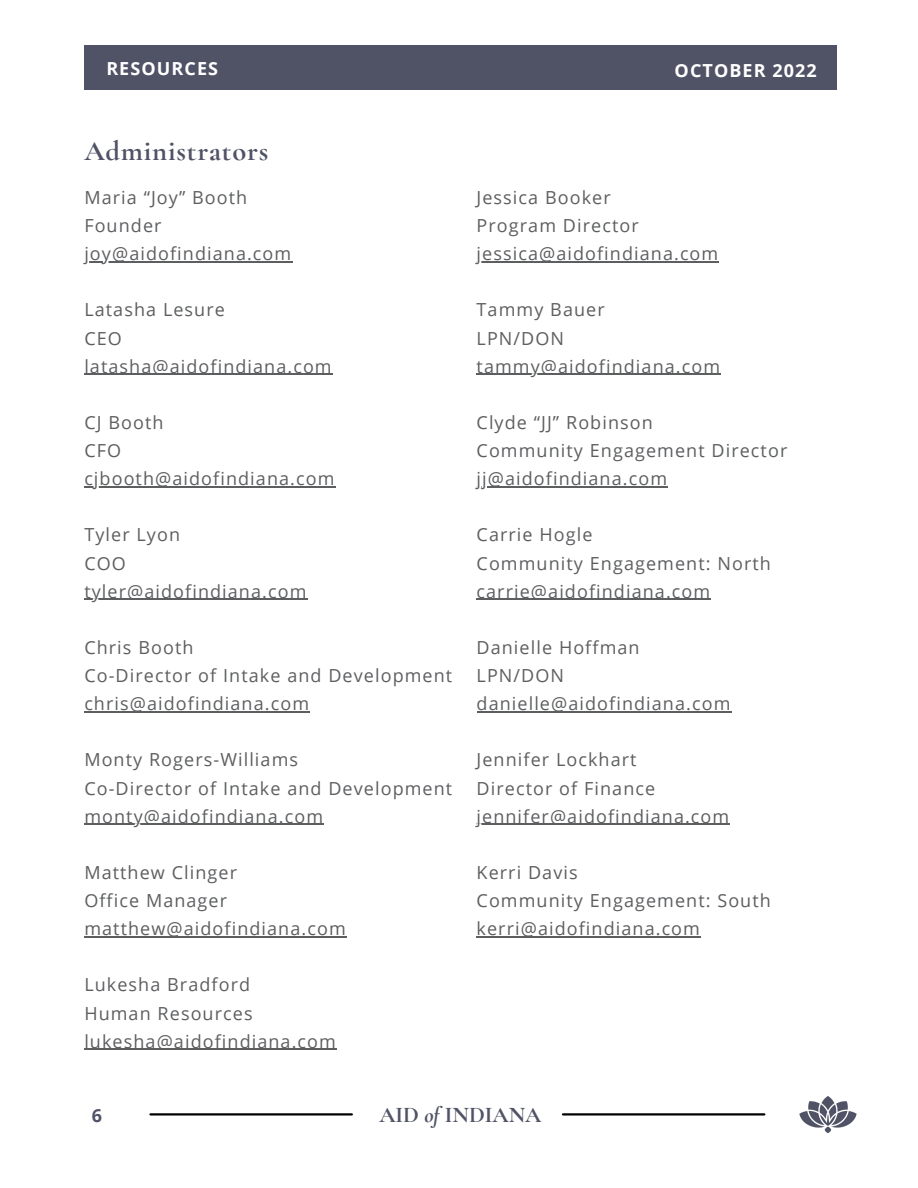
<style>
.page{position:relative;width:918px;height:1188px;background:#fff}
.page>*{position:absolute;margin:0;border:0;box-sizing:border-box;transform-origin:0 0}
.t1{font:700 28.5px "Cormorant Garamond";letter-spacing:.03em;color:#4f5365}
.t2{font:700 22.5px "Cormorant Garamond";color:#4f5365}
.t3{font:18px/28.2px "Open Sans";letter-spacing:.06em;color:#5d5e60}
.t4{font:700 18px "Open Sans";letter-spacing:.06em;color:#fff}
.t5{font:700 18px "Open Sans";color:#4f5365}
.s1{font-style:italic}
</style>
<div class="page">
<hr style="left:150px;top:1113px;width:202px;height:3px;background:#000">
<hr style="left:563px;top:1113px;width:201px;height:3px;background:#000">
<img style="left:799px;top:1096px;width:58px;height:37px">
<hr style="left:84px;top:261px;width:208px;height:1px;background:#5d5e60">
<hr style="left:84px;top:374px;width:249px;height:1px;background:#5d5e60">
<hr style="left:84px;top:486px;width:252px;height:1px;background:#5d5e60">
<hr style="left:84px;top:599px;width:223px;height:1px;background:#5d5e60">
<hr style="left:84px;top:711px;width:226px;height:1px;background:#5d5e60">
<hr style="left:84px;top:824px;width:240px;height:1px;background:#5d5e60">
<hr style="left:84px;top:936px;width:263px;height:1px;background:#5d5e60">
<hr style="left:84px;top:1049px;width:253px;height:1px;background:#5d5e60">
<hr style="left:477px;top:261px;width:242px;height:1px;background:#5d5e60">
<hr style="left:477px;top:374px;width:244px;height:1px;background:#5d5e60">
<hr style="left:477px;top:486px;width:191px;height:1px;background:#5d5e60">
<hr style="left:477px;top:599px;width:234px;height:1px;background:#5d5e60">
<hr style="left:477px;top:711px;width:254px;height:1px;background:#5d5e60">
<hr style="left:477px;top:824px;width:253px;height:1px;background:#5d5e60">
<hr style="left:477px;top:936px;width:224px;height:1px;background:#5d5e60">
<div style="left:84px;top:45px;width:753px;height:45px;background:#4f5365"></div>
<p class="t4" style="left:106px;top:56px;width:113px">RESOURCES</p>
<p class="t4" style="left:675px;top:57px;width:144px">OCTOBER 2022</p>
<h1 class="t1" style="left:84px;top:134px;width:186px">Administrators</h1>
<p class="t3" style="left:84px;top:183px;width:208px">Maria “Joy” Booth<br>Founder joy@aidofindiana.com</p>
<p class="t3" style="left:84px;top:295px;width:249px">Latasha Lesure<br>CEO latasha@aidofindiana.com</p>
<p class="t3" style="left:84px;top:408px;width:252px">CJ Booth<br>CFO cjbooth@aidofindiana.com</p>
<p class="t3" style="left:84px;top:520px;width:224px">Tyler Lyon<br>COO tyler@aidofindiana.com</p>
<p class="t3" style="left:84px;top:633px;width:369px">Chris Booth<br>Co-Director of Intake and Development chris@aidofindiana.com</p>
<p class="t3" style="left:84px;top:745px;width:369px">Monty Rogers-Williams<br>Co-Director of Intake and Development monty@aidofindiana.com</p>
<p class="t3" style="left:84px;top:858px;width:263px">Matthew Clinger<br>Office Manager matthew@aidofindiana.com</p>
<p class="t3" style="left:84px;top:970px;width:253px">Lukesha Bradford<br>Human Resources lukesha@aidofindiana.com</p>
<p class="t3" style="left:477px;top:183px;width:243px">Jessica Booker<br>Program Director jessica@aidofindiana.com</p>
<p class="t3" style="left:477px;top:295px;width:245px">Tammy Bauer<br>LPN/DON tammy@aidofindiana.com</p>
<p class="t3" style="left:477px;top:408px;width:312px">Clyde “JJ” Robinson<br>Community Engagement Director jj@aidofindiana.com</p>
<p class="t3" style="left:477px;top:520px;width:296px">Carrie Hogle<br>Community Engagement: North carrie@aidofindiana.com</p>
<p class="t3" style="left:477px;top:633px;width:255px">Danielle Hoffman<br>LPN/DON danielle@aidofindiana.com</p>
<p class="t3" style="left:477px;top:745px;width:254px">Jennifer Lockhart<br>Director of Finance jennifer@aidofindiana.com</p>
<p class="t3" style="left:477px;top:858px;width:296px">Kerri Davis<br>Community Engagement: South kerri@aidofindiana.com</p>
<p class="t5" style="left:92px;top:1103px;width:12px">6</p>
<p class="t2" style="left:379px;top:1101px;width:163px">AID <span class="s1">of</span> INDIANA</p>
</div>
